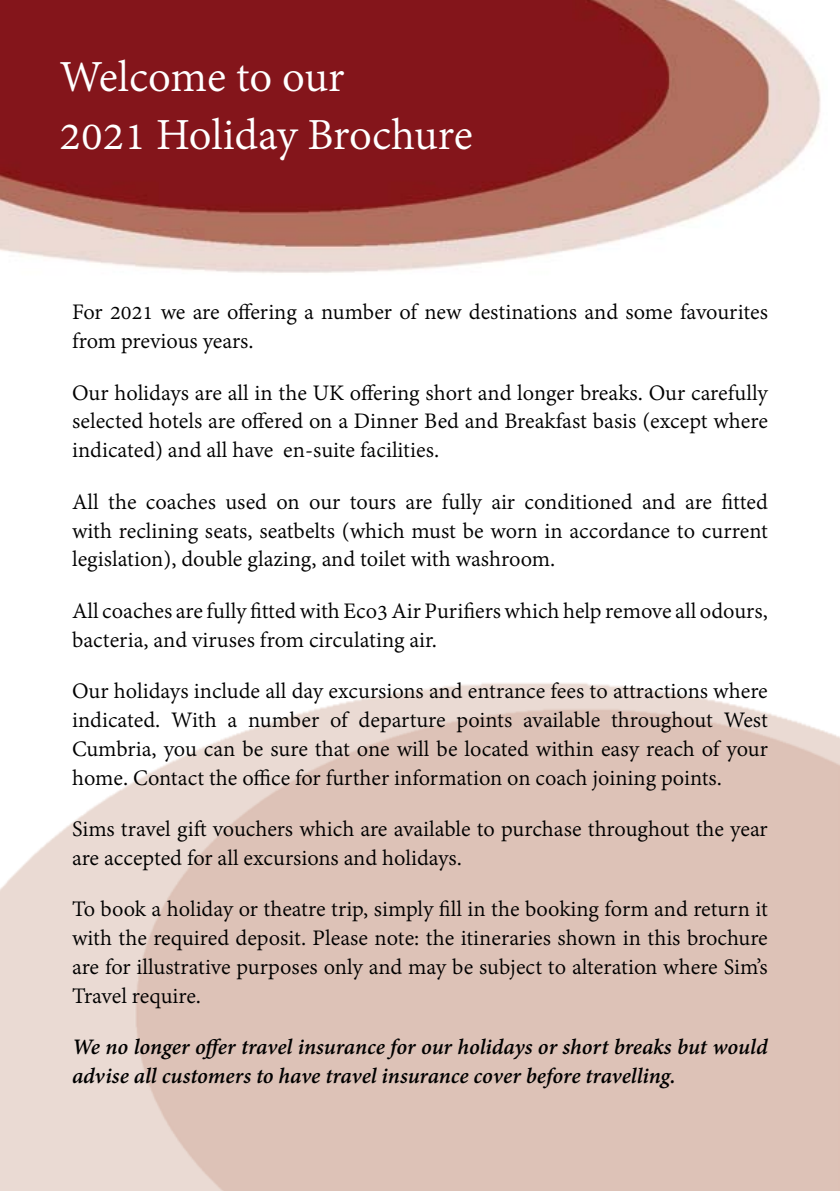
<style>
.page{position:relative;width:840px;height:1191px;background:#fff}
.page>*{position:absolute;margin:0;border:0;box-sizing:border-box;transform-origin:0 0}
.t1{font:48px/57.6px "Adobe Devanagari";color:#fff}
.t2{font:24px/28.8px "Adobe Devanagari";color:#000;text-align:justify}
.t3{font:italic 700 24px/28.8px "Adobe Devanagari";letter-spacing:-.005em;color:#000}
</style>
<div class="page">
<img style="left:0;top:0;width:821px;height:273px">
<h1 class="t1" style="left:60px;top:52px;width:414px">Welcome to our<br>2021 Holiday Brochure</h1>
<p class="t2" style="left:72px;top:300px;width:697px">For 2021 we are offering a number of new destinations and some favourites from previous years.</p>
<p class="t2" style="left:72px;top:380px;width:697px">Our holidays are all in the UK offering short and longer breaks. Our carefully selected hotels are offered on a Dinner Bed and Breakfast basis (except where indicated) and all have en-suite facilities.</p>
<p class="t2" style="left:72px;top:489px;width:697px">All the coaches used on our tours are fully air conditioned and are fitted with reclining seats, seatbelts (which must be worn in accordance to current legislation), double glazing, and toilet with washroom.</p>
<p class="t2" style="left:72px;top:598px;width:696px">All coaches are fully fitted with Eco3 Air Purifiers which help remove all odours, bacteria, and viruses from circulating air.</p>
<p class="t2" style="left:72px;top:678px;width:697px">Our holidays include all day excursions and entrance fees to attractions where indicated. With a number of departure points available throughout West Cumbria, you can be sure that one will be located within easy reach of your home. Contact the office for further information on coach joining points.</p>
<p class="t2" style="left:72px;top:816px;width:697px">Sims travel gift vouchers which are available to purchase throughout the year are accepted for all excursions and holidays.</p>
<p class="t2" style="left:72px;top:896px;width:697px">To book a holiday or theatre trip, simply fill in the booking form and return it with the required deposit. Please note: the itineraries shown in this brochure are for illustrative purposes only and may be subject to alteration where Sim’s Travel require.</p>
<p class="t3" style="left:72px;top:1035px;width:696px">We no longer offer travel insurance for our holidays or short breaks but would advise all customers to have travel insurance cover before travelling.</p>
</div>
